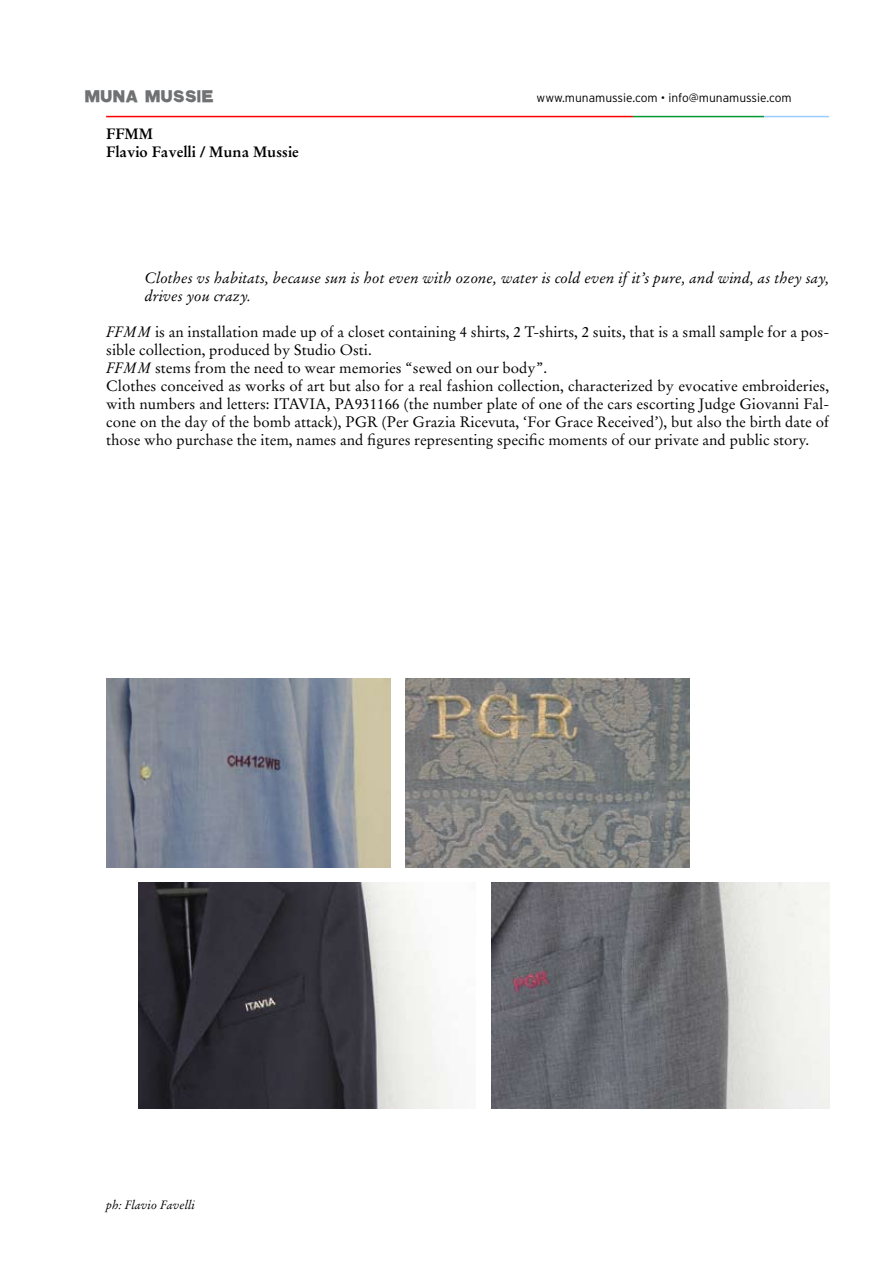
<style>
.page{position:relative;width:893px;height:1263px;background:#fff}
.page>*{position:absolute;margin:0;border:0;box-sizing:border-box;transform-origin:0 0}
.t1{font:18px "Type No 4";color:#707173}
.t2{font:15px/18px "Stempel Garamond";color:#000}
.t3{font:italic 15px/18px "Stempel Garamond";color:#000}
.t4{font:700 15px/18px "Stempel Garamond";color:#000}
.t5{font:300 12px "Interstate";color:#000}
.t6{font:italic 12px "Stempel Garamond";color:#000}
.s1{font-style:italic}
</style>
<div class="page">
<hr style="left:106px;top:116px;width:527px;height:1px;background:#f00">
<hr style="left:633px;top:116px;width:131px;height:1px;background:#093">
<hr style="left:764px;top:116px;width:65px;height:1px;background:#9cf">
<img style="left:106px;top:678px;width:284px;height:189px">
<img style="left:492px;top:882px;width:337px;height:226px">
<img style="left:138px;top:882px;width:312px;height:226px">
<img style="left:405px;top:678px;width:284px;height:189px">
<p class="t1" style="left:85px;top:90px;width:131px">MUNA MUSSIE</p>
<p class="t5" style="left:537px;top:91px;width:257px">www.munamussie.com • info@munamussie.com</p>
<p class="t4" style="left:106px;top:125px;width:194px">FFMM<br>Flavio Favelli / Muna Mussie</p>
<p class="t3" style="left:145px;top:269px;width:686px">Clothes vs habitats, because sun is hot even with ozone, water is cold even if it’s pure, and wind, as they say, drives you crazy.</p>
<p class="t2" style="left:106px;top:323px;width:724px"><span class="s1">FFMM</span> is an installation made up of a closet containing 4 shirts, 2 T-shirts, 2 suits, that is a small sample for a pos&shy;sible collection, produced by Studio Osti.<br><span class="s1">FFMM</span> stems from the need to wear memories “sewed on our body”.<br>Clothes conceived as works of art but also for a real fashion collection, characterized by evocative embroideries, with numbers and letters: ITAVIA, PA931166 (the number plate of one of the cars escorting Judge Giovanni Fal&shy;cone on the day of the bomb attack), PGR (Per Grazia Ricevuta, ‘For Grace Received’), but also the birth date of those who purchase the item, names and figures representing specific moments of our private and public story.</p>
<p class="t6" style="left:106px;top:1197px;width:90px">ph: Flavio Favelli</p>
</div>
